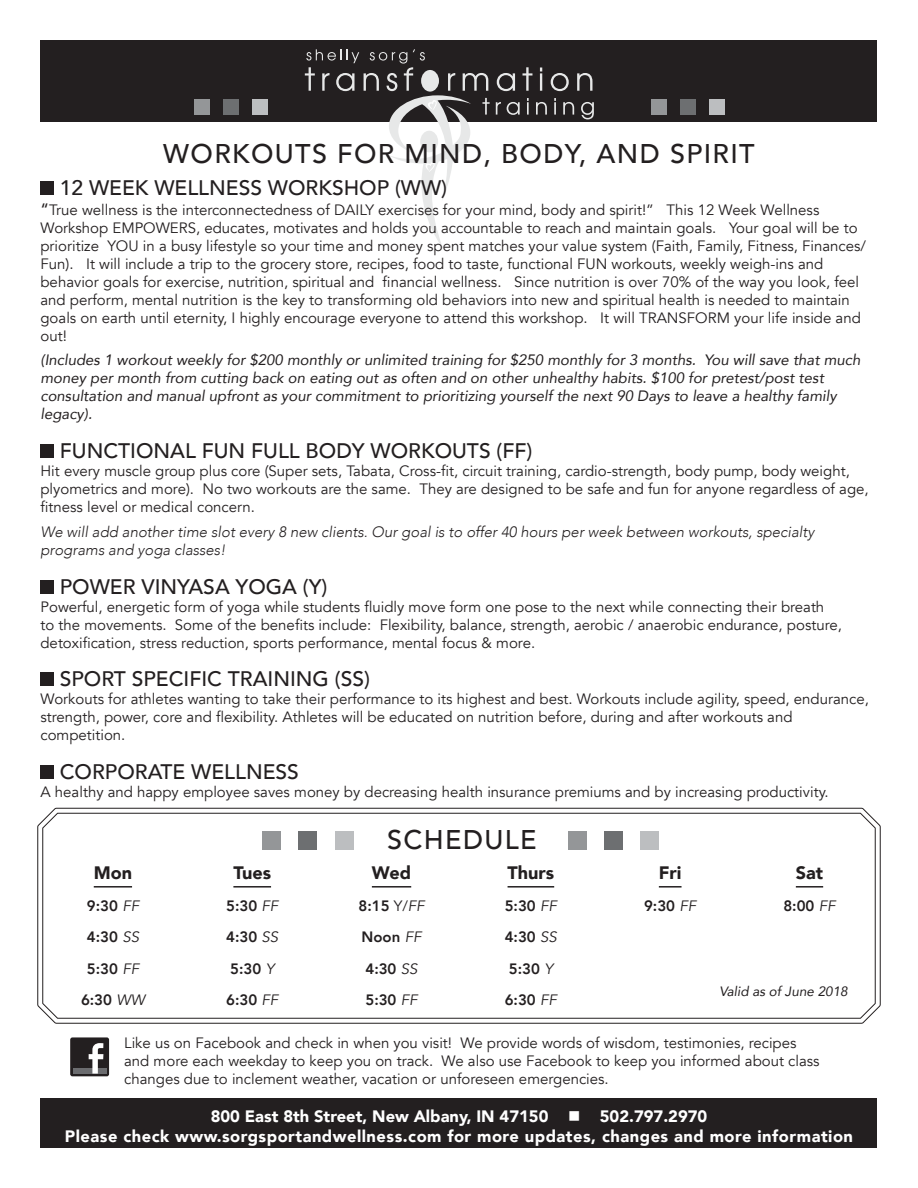
<style>
.page{position:relative;width:918px;height:1188px;background:#fff}
.page>*{position:absolute;margin:0;border:0;box-sizing:border-box;transform-origin:0 0}
.t1{font:500 27px "Avenir";letter-spacing:.05em;color:#231f20}
.t2{font:500 21px "Avenir";color:#231f20}
.t3{font:900 18px "Avenir";color:#231f20}
.t4{font:900 16.5px "Avenir";letter-spacing:.03em;color:#fff}
.t5{font:900 16.5px "Avenir";color:#fff}
.t6{font:15px/18px "Avenir";color:#231f20}
.t7{font:italic 15px/18px "Avenir";color:#231f20}
.t8{font:italic 300 15px/18px "Avenir";color:#231f20}
.t9{font:800 15px "Avenir";color:#231f20}
.t10{font:italic 13.5px "Avenir";color:#231f20}
.s1{font-weight:500;font-size:16.5px}
.s2{font-weight:400;font-style:italic}
.s3{font-weight:400}
</style>
<div class="page">
<div style="left:40px;top:40px;width:838px;height:82px;background:#231f20"></div>
<svg style="left:497px;top:73px;width:18px;height:18px"></svg>
<svg style="left:523px;top:67px;width:9px;height:24px"></svg>
<svg style="left:540px;top:68px;width:2px;height:23px"></svg>
<svg style="left:551px;top:73px;width:18px;height:18px"></svg>
<svg style="left:577px;top:73px;width:15px;height:18px"></svg>
<svg style="left:496px;top:102px;width:5px;height:13px"></svg>
<svg style="left:507px;top:102px;width:13px;height:13px"></svg>
<svg style="left:527px;top:98px;width:2px;height:17px"></svg>
<svg style="left:536px;top:102px;width:11px;height:13px"></svg>
<svg style="left:554px;top:98px;width:2px;height:17px"></svg>
<svg style="left:563px;top:102px;width:11px;height:13px"></svg>
<svg style="left:581px;top:102px;width:13px;height:17px"></svg>
<svg style="left:305px;top:49px;width:185px;height:199px"></svg>
<div style="left:652px;top:99px;width:15px;height:16px;background:#949698"></div>
<div style="left:681px;top:99px;width:15px;height:16px;background:#6d6f71"></div>
<div style="left:709px;top:99px;width:16px;height:16px;background:#bcbec0"></div>
<div style="left:195px;top:99px;width:15px;height:16px;background:#949698"></div>
<div style="left:224px;top:99px;width:15px;height:16px;background:#6d6f71"></div>
<div style="left:253px;top:99px;width:15px;height:16px;background:#bcbec0"></div>
<div style="left:40px;top:1098px;width:838px;height:50px;background:#231f20"></div>
<div style="left:40px;top:181px;width:14px;height:14px;background:#231f20"></div>
<div style="left:40px;top:445px;width:14px;height:13px;background:#231f20"></div>
<div style="left:40px;top:580px;width:14px;height:14px;background:#231f20"></div>
<div style="left:40px;top:673px;width:14px;height:13px;background:#231f20"></div>
<div style="left:40px;top:765px;width:14px;height:14px;background:#231f20"></div>
<svg style="left:37px;top:807px;width:844px;height:217px"></svg>
<svg style="left:42px;top:812px;width:834px;height:207px"></svg>
<div style="left:262px;top:831px;width:19px;height:19px;background:#949698"></div>
<div style="left:298px;top:831px;width:19px;height:19px;background:#6d6f71"></div>
<div style="left:335px;top:831px;width:18px;height:19px;background:#bcbec0"></div>
<div style="left:568px;top:831px;width:19px;height:19px;background:#949698"></div>
<div style="left:604px;top:831px;width:19px;height:19px;background:#6d6f71"></div>
<div style="left:640px;top:831px;width:19px;height:19px;background:#bcbec0"></div>
<div style="left:70px;top:1037px;width:39px;height:39px;background:#231f20;border-radius:2px"></div>
<div style="left:73px;top:1068px;width:33px;height:6px;background:#6b6c6f"></div>
<svg style="left:89px;top:1043px;width:14px;height:31px"></svg>
<p class="t1" style="left:163px;top:130px;width:593px">WORKOUTS FOR MIND, BODY, AND SPIRIT</p>
<p class="t2" style="left:60px;top:169px;width:389px">12 WEEK WELLNESS WORKSHOP (WW)</p>
<p class="t6" style="left:40px;top:201px;width:827px"><span class="s1">“</span>True wellness is the interconnectedness of DAILY exercises for your mind, body and spirit!” This 12 Week Wellness Workshop EMPOWERS, educates, motivates and holds you accountable to reach and maintain goals. Your goal will be to prioritize YOU in a busy lifestyle so your time and money spent matches your value system (Faith, Family, Fitness, Finances/ Fun). It will include a trip to the grocery store, recipes, food to taste, functional FUN workouts, weekly weigh-ins and behavior goals for exercise, nutrition, spiritual and financial wellness. Since nutrition is over 70% of the way you look, feel and perform, mental nutrition is the key to transforming old behaviors into new and spiritual health is needed to maintain goals on earth until eternity, I highly encourage everyone to attend this workshop. It will TRANSFORM your life inside and out!</p>
<p class="t7" style="left:40px;top:351px;width:822px">(Includes 1 workout weekly for $200 monthly or unlimited training for $250 monthly for 3 months. You will save that much money per month from cutting back on eating out as often and on other unhealthy habits. $100 for pretest/post test consultation and manual upfront as your commitment to prioritizing yourself the next 90 Days to leave a healthy family legacy).</p>
<p class="t2" style="left:60px;top:433px;width:474px">FUNCTIONAL FUN FULL BODY WORKOUTS (FF)</p>
<p class="t6" style="left:40px;top:462px;width:830px">Hit every muscle group plus core (Super sets, Tabata, Cross-fit, circuit training, cardio-strength, body pump, body weight, plyometrics and more). No two workouts are the same. They are designed to be safe and fun for anyone regardless of age, fitness level or medical concern.</p>
<p class="t8" style="left:40px;top:523px;width:775px">We will add another time slot every 8 new clients. Our goal is to offer 40 hours per week between workouts, specialty programs and yoga classes!</p>
<p class="t2" style="left:60px;top:568px;width:269px">POWER VINYASA YOGA (Y)</p>
<p class="t6" style="left:40px;top:598px;width:803px">Powerful, energetic form of yoga while students fluidly move form one pose to the next while connecting their breath to the movements. Some of the benefits include: Flexibility, balance, strength, aerobic / anaerobic endurance, posture, detoxification, stress reduction, sports performance, mental focus &amp; more.</p>
<p class="t2" style="left:60px;top:661px;width:312px">SPORT SPECIFIC TRAINING (SS)</p>
<p class="t6" style="left:40px;top:690px;width:830px">Workouts for athletes wanting to take their performance to its highest and best. Workouts include agility, speed, endurance, strength, power, core and flexibility. Athletes will be educated on nutrition before, during and after workouts and competition.</p>
<p class="t2" style="left:60px;top:753px;width:241px">CORPORATE WELLNESS</p>
<p class="t6" style="left:40px;top:783px;width:790px">A healthy and happy employee saves money by decreasing health insurance premiums and by increasing productivity.</p>
<p class="t1" style="left:387px;top:816px;width:151px">SCHEDULE</p>
<p class="t3" style="left:94px;top:858px;width:40px">Mon</p>
<p class="t3" style="left:233px;top:858px;width:39px">Tues</p>
<p class="t3" style="left:372px;top:858px;width:41px">Wed</p>
<p class="t3" style="left:508px;top:858px;width:48px">Thurs</p>
<p class="t3" style="left:659px;top:858px;width:24px">Fri</p>
<p class="t3" style="left:796px;top:858px;width:29px">Sat</p>
<p class="t9" style="left:87px;top:894px;width:54px">9:30 <span class="s2">FF</span></p>
<p class="t9" style="left:226px;top:894px;width:54px">5:30 <span class="s2">FF</span></p>
<p class="t9" style="left:359px;top:894px;width:68px">8:15 <span class="s3">Y/</span><span class="s2">FF</span></p>
<p class="t9" style="left:505px;top:894px;width:54px">5:30 <span class="s2">FF</span></p>
<p class="t9" style="left:644px;top:894px;width:54px">9:30 <span class="s2">FF</span></p>
<p class="t9" style="left:783px;top:894px;width:54px">8:00 <span class="s2">FF</span></p>
<p class="t9" style="left:87px;top:925px;width:54px">4:30 <span class="s2">SS</span></p>
<p class="t9" style="left:226px;top:925px;width:54px">4:30 <span class="s2">SS</span></p>
<p class="t9" style="left:362px;top:925px;width:61px">Noon <span class="s2">FF</span></p>
<p class="t9" style="left:505px;top:925px;width:54px">4:30 <span class="s2">SS</span></p>
<p class="t9" style="left:87px;top:957px;width:54px">5:30 <span class="s2">FF</span></p>
<p class="t9" style="left:230px;top:957px;width:46px">5:30 <span class="s2">Y</span></p>
<p class="t9" style="left:365px;top:957px;width:54px">4:30 <span class="s2">SS</span></p>
<p class="t9" style="left:509px;top:957px;width:46px">5:30 <span class="s2">Y</span></p>
<p class="t9" style="left:81px;top:988px;width:65px">6:30 <span class="s2">WW</span></p>
<p class="t9" style="left:226px;top:988px;width:54px">6:30 <span class="s2">FF</span></p>
<p class="t9" style="left:365px;top:988px;width:54px">5:30 <span class="s2">FF</span></p>
<p class="t9" style="left:505px;top:988px;width:54px">6:30 <span class="s2">FF</span></p>
<p class="t10" style="left:719px;top:983px;width:130px">Valid as of June 2018</p>
<p class="t6" style="left:124px;top:1034px;width:697px">Like us on Facebook and check in when you visit! We provide words of wisdom, testimonies, recipes and more each weekday to keep you on track. We also use Facebook to keep you informed about class changes due to inclement weather, vacation or unforeseen emergencies.</p>
<p class="t5" style="left:211px;top:1102px;width:498px">800 East 8th Street, New Albany, IN 47150 ■ 502.797.2970</p>
<p class="t4" style="left:65px;top:1122px;width:790px">Please check www.sorgsportandwellness.com for more updates, changes and more information</p>
</div>
